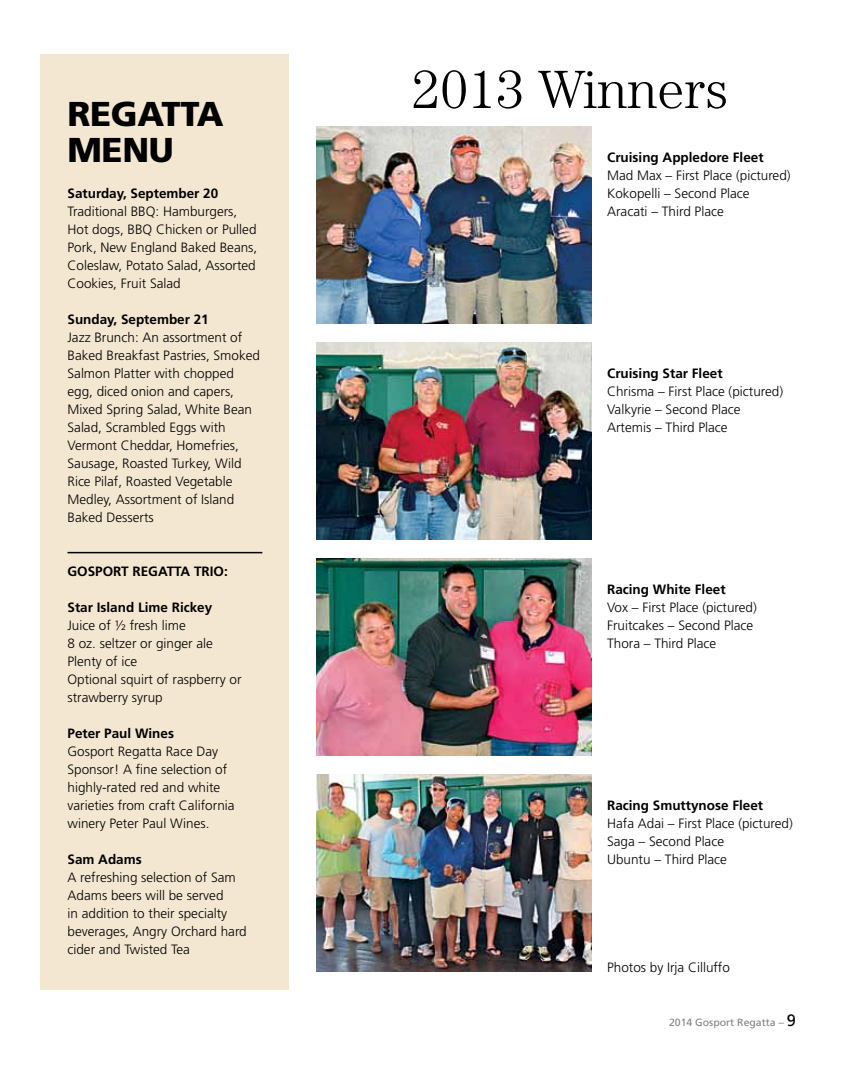
<style>
.page{position:relative;width:864px;height:1080px;background:#fff}
.page>*{position:absolute;margin:0;border:0;box-sizing:border-box;transform-origin:0 0}
.t1{font:300 54px "Century";color:#000}
.t2{font:900 34.5px/36px "Frutiger";letter-spacing:-.01em;color:#000}
.t3{font:300 13.5px/18px "Frutiger";color:#000}
.t4{font:700 13.5px "Frutiger";color:#000}
.t5{font:10.5px "Frutiger";color:#808285}
.s1{font-size:16.5px;color:#000}
</style>
<div class="page">
<div style="left:40px;top:54px;width:249px;height:936px;background:#f4e7d1"></div>
<hr style="left:68px;top:552px;width:194px;height:1px;background:#000">
<img style="left:316px;top:126px;width:276px;height:198px">
<img style="left:316px;top:342px;width:276px;height:198px">
<img style="left:316px;top:558px;width:276px;height:198px">
<img style="left:316px;top:774px;width:276px;height:198px">
<h2 class="t2" style="left:68px;top:96px;width:158px">REGATTA<br>MENU</h2>
<p class="t4" style="left:68px;top:185px;width:152px">Saturday, September 20</p>
<p class="t3" style="left:68px;top:203px;width:191px">Traditional BBQ: Hamburgers,<br>Hot dogs, BBQ Chicken or Pulled<br>Pork, New England Baked Beans,<br>Coleslaw, Potato Salad, Assorted<br>Cookies, Fruit Salad</p>
<p class="t4" style="left:68px;top:311px;width:143px">Sunday, September 21</p>
<p class="t3" style="left:68px;top:329px;width:194px">Jazz Brunch: An assortment of<br>Baked Breakfast Pastries, Smoked<br>Salmon Platter with chopped egg, diced onion and capers,<br>Mixed Spring Salad, White Bean<br>Salad, Scrambled Eggs with<br>Vermont Cheddar, Homefries,<br>Sausage, Roasted Turkey, Wild<br>Rice Pilaf, Roasted Vegetable<br>Medley, Assortment of Island<br>Baked Desserts</p>
<p class="t4" style="left:68px;top:563px;width:162px">GOSPORT REGATTA TRIO:</p>
<p class="t4" style="left:68px;top:599px;width:146px">Star Island Lime Rickey</p>
<p class="t3" style="left:68px;top:616px;width:176px">Juice of ½ fresh lime<br>8 oz. seltzer or ginger ale<br>Plenty of ice<br>Optional squirt of raspberry or strawberry syrup</p>
<p class="t4" style="left:68px;top:725px;width:108px">Peter Paul Wines</p>
<p class="t3" style="left:68px;top:742px;width:169px">Gosport Regatta Race Day<br>Sponsor! A fine selection of highly-rated red and white varieties from craft California winery Peter Paul Wines.</p>
<p class="t4" style="left:68px;top:851px;width:76px">Sam Adams</p>
<p class="t3" style="left:68px;top:868px;width:181px">A refreshing selection of Sam<br>Adams beers will be served<br>in addition to their specialty beverages, Angry Orchard hard cider and Twisted Tea</p>
<h1 class="t1" style="left:412px;top:58px;width:318px">2013 Winners</h1>
<p class="t4" style="left:607px;top:149px;width:158px">Cruising Appledore Fleet</p>
<p class="t3" style="left:607px;top:167px;width:185px">Mad Max – First Place (pictured)<br>Kokopelli – Second Place<br>Aracati – Third Place</p>
<p class="t4" style="left:607px;top:365px;width:117px">Cruising Star Fleet</p>
<p class="t3" style="left:607px;top:383px;width:177px">Chrisma – First Place (pictured)<br>Valkyrie – Second Place<br>Artemis – Third Place</p>
<p class="t4" style="left:607px;top:581px;width:120px">Racing White Fleet</p>
<p class="t3" style="left:607px;top:599px;width:151px">Vox – First Place (pictured)<br>Fruitcakes – Second Place<br>Thora – Third Place</p>
<p class="t4" style="left:607px;top:797px;width:158px">Racing Smuttynose Fleet</p>
<p class="t3" style="left:607px;top:814px;width:187px">Hafa Adai – First Place (pictured)<br>Saga – Second Place<br>U buntu – Third Place</p>
<p class="t3" style="left:607px;top:958px;width:124px">Photos by Irja Cilluffo</p>
<p class="t5" style="left:669px;top:1016px;width:129px">2014 Gosport Regatta – <span class="s1">9</span></p>
</div>
